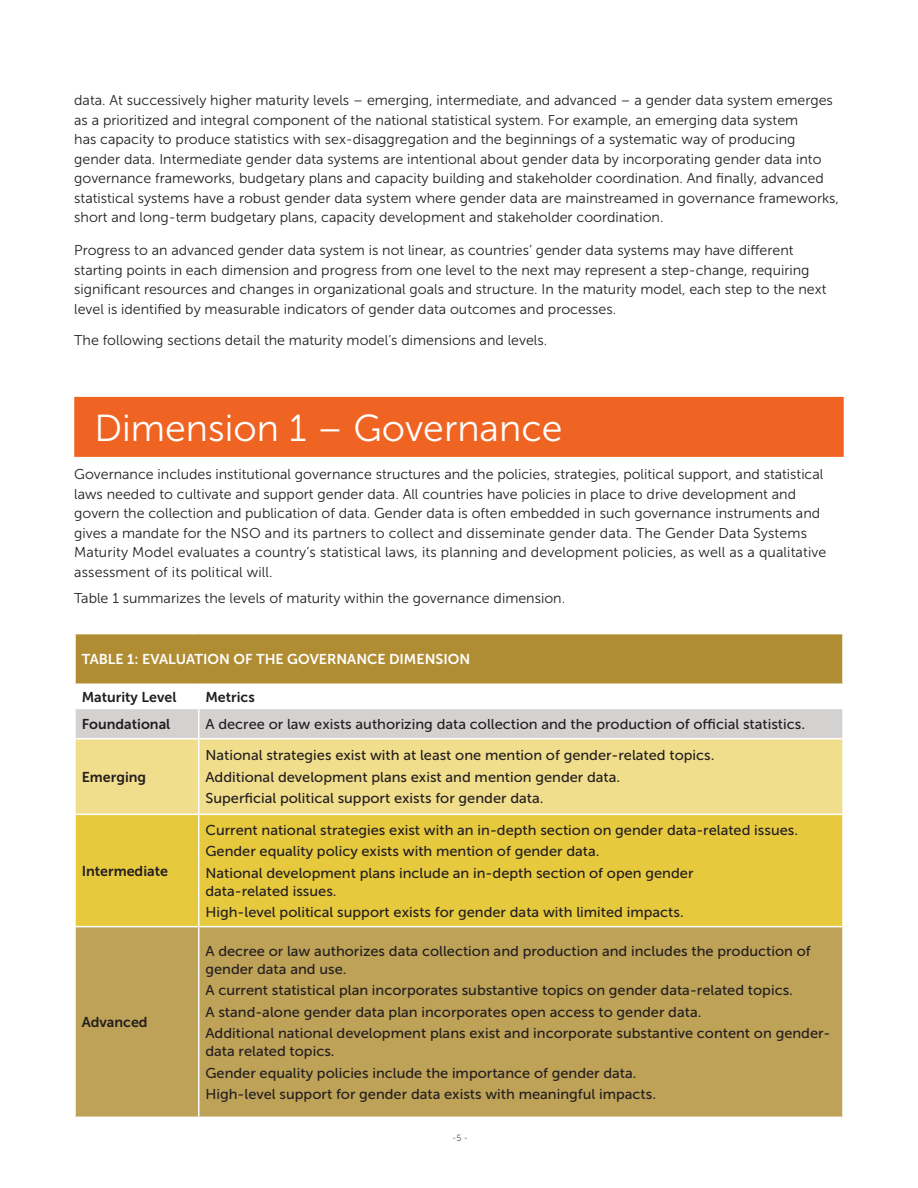
<style>
.page{position:relative;width:918px;height:1188px;background:#fff}
.page>*{position:absolute;margin:0;border:0;box-sizing:border-box;transform-origin:0 0}
.t1{font:37.5px "Museo Sans 300";color:#fff}
.t2{font:14.25px/19.5px "Museo Sans 300";color:#231f20}
.t3{font:14.25px/21.5px "Museo Sans 500";color:#231f20}
.t4{font:14.25px "Museo Sans 700";color:#231f20}
.t5{font:14.25px "Museo Sans 700";color:#fff}
.t6{font:8.25px "Museo Sans 300";color:#4b4c4d}
.s1{font-size:9px}
</style>
<div class="page">
<div style="left:74px;top:397px;width:770px;height:60px;background:#f06423"></div>
<div style="left:75px;top:634px;width:768px;height:50px;background:#b08c32"></div>
<div style="left:76px;top:739px;width:766px;height:75px;background:#f1de8c"></div>
<div style="left:76px;top:815px;width:766px;height:111px;background:#e7c93e"></div>
<div style="left:76px;top:927px;width:766px;height:190px;background:#bea257"></div>
<hr style="left:74px;top:634px;width:2px;height:49px;background:#fff">
<hr style="left:842px;top:634px;width:2px;height:49px;background:#fff">
<hr style="left:74px;top:683px;width:125px;height:2px;background:#fff">
<hr style="left:199px;top:683px;width:645px;height:2px;background:#fff">
<div style="left:76px;top:709px;width:766px;height:29px;background:#d3d2d1"></div>
<hr style="left:198px;top:739px;width:1px;height:75px;background:#fff">
<hr style="left:198px;top:815px;width:1px;height:111px;background:#fff">
<hr style="left:198px;top:927px;width:1px;height:190px;background:#fff">
<p class="t2" style="left:74px;top:91px;width:766px">data. At successively higher maturity levels – emerging, intermediate, and advanced – a gender data system emerges as a prioritized and integral component of the national statistical system. For example, an emerging data system<br>has capacity to produce statistics with sex-disaggregation and the beginnings of a systematic way of producing gender data. Intermediate gender data systems are intentional about gender data by incorporating gender data into governance frameworks, budgetary plans and capacity building and stakeholder coordination. And finally, advanced statistical systems have a robust gender data system where gender data are mainstreamed in governance frameworks, short and long-term budgetary plans, capacity development and stakeholder coordination.</p>
<p class="t2" style="left:74px;top:241px;width:754px">Progress to an advanced gender data system is not linear, as countries’ gender data systems may have different starting points in each dimension and progress from one level to the next may represent a step-change, requiring significant resources and changes in organizational goals and structure. In the maturity model, each step to the next level is identified by measurable indicators of gender data outcomes and processes.</p>
<p class="t2" style="left:74px;top:331px;width:475px">The following sections detail the maturity model’s dimensions and levels.</p>
<h1 class="t1" style="left:94px;top:408px;width:470px">Dimension 1 – Governance</h1>
<p class="t2" style="left:74px;top:465px;width:754px">Governance includes institutional governance structures and the policies, strategies, political support, and statistical laws needed to cultivate and support gender data. All countries have policies in place to drive development and govern the collection and publication of data. Gender data is often embedded in such governance instruments and gives a mandate for the NSO and its partners to collect and disseminate gender data. The Gender Data Systems Maturity Model evaluates a country’s statistical laws, its planning and development policies, as well as a qualitative assessment of its political will.</p>
<p class="t2" style="left:74px;top:589px;width:492px">Table 1 summarizes the levels of maturity within the governance dimension.</p>
<p class="t5" style="left:82px;top:651px;width:390px">TABLE 1: EVALUATION OF THE GOVERNANCE DIMENSION</p>
<p class="t4" style="left:82px;top:689px;width:96px">Maturity Level</p>
<p class="t4" style="left:205px;top:689px;width:51px">Metrics</p>
<p class="t4" style="left:82px;top:716px;width:90px">Foundational</p>
<p class="t3" style="left:205px;top:713px;width:601px">A decree or law exists authorizing data collection and the production of official statistics.</p>
<p class="t4" style="left:82px;top:769px;width:66px">Emerging</p>
<p class="t3" style="left:205px;top:745px;width:510px">National strategies exist with at least one mention of gender-related topics.<br>Additional development plans exist and mention gender data.<br>Superficial political support exists for gender data.</p>
<p class="t4" style="left:82px;top:863px;width:88px">Intermediate</p>
<p class="t4" style="left:82px;top:1014px;width:67px">Advanced</p>
<p class="t3" style="left:205px;top:819px;width:594px">Current national strategies exist with an in-depth section on gender data-related issues.<br>Gender equality policy exists with mention of gender data.<br>National development plans include an in-depth section of open gender</p>
<p class="t3" style="left:205px;top:880px;width:480px">data-related issues.<br>High-level political support exists for gender data with limited impacts.</p>
<p class="t3" style="left:205px;top:942px;width:607px;line-height:18px">A decree or law authorizes data collection and production and includes the production of gender data and use.</p>
<p class="t3" style="left:205px;top:979px;width:626px">A current statistical plan incorporates substantive topics on gender data-related topics.<br>A stand-alone gender data plan incorporates open access to gender data.<br>Additional national development plans exist and incorporate substantive content on gender-</p>
<p class="t3" style="left:205px;top:1040px;width:452px">data related topics.<br>Gender equality policies include the importance of gender data.<br>High-level support for gender data exists with meaningful impacts.</p>
<p class="t6" style="left:452px;top:1133px;width:17px">-<span class="s1">5</span> -</p>
</div>
